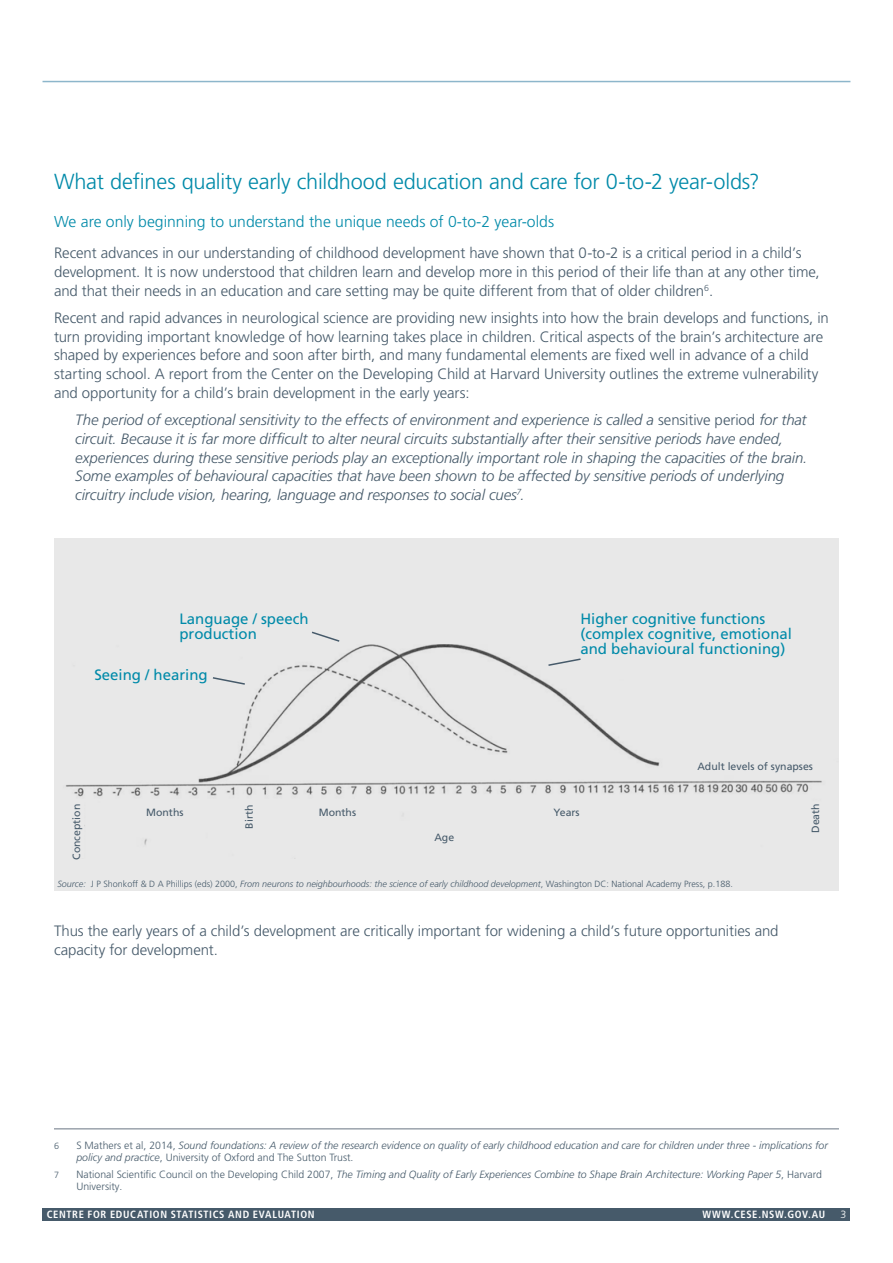
<style>
.page{position:relative;width:893px;height:1263px;background:#fff}
.page>*{position:absolute;margin:0;border:0;box-sizing:border-box;transform-origin:0 0}
._4_2_Body_copy_head{font:300 21.75px "Frutiger LT Pro";letter-spacing:-.01em;color:#008aa9}
.Headings{font:300 15.75px "Frutiger LT Pro";color:#008aa9}
._4_0_Body_copy{font:300 15px/18.8px "Frutiger LT Pro";letter-spacing:-.005em;color:#465a6a}
._4_0_Body_copy-2{font:italic 300 15px/18.8px "Frutiger LT Pro";letter-spacing:-.005em;color:#465a6a}
._4_3_Body_copy_sub_h{font:15px/15px "Frutiger LT Pro";color:#008aa9}
.Footnote_text{font:italic 300 10.5px/12px "Frutiger LT Pro";color:#465a6a}
._4_3_Body_copy_sub_h-2{font:10.5px "Frutiger LT Pro";color:#465a6a}
._5_0_Footer_with_pag{font:700 condensed 10.5px "Frutiger LT Pro";letter-spacing:.06em;color:#fff}
._5_0_Footer_with_pag-2{font:300 10.5px "Frutiger LT Pro";color:#fff}
._4_3_Body_copy_sub_h-3{font:italic 300 9px "Frutiger LT Pro";color:#465a6a}
.Footnote_text-2{font:300 9px "Frutiger LT Pro";color:#465a6a}
.s1{font-style:normal}
</style>
<div class="page">
<div style="left:43px;top:1208px;width:807px;height:12px;background:#465a6a"></div>
<hr style="left:43px;top:81px;width:807px;height:1px;background:#8db6cb">
<hr style="left:54px;top:1128px;width:785px;height:1px;background:#697482">
<div style="left:54px;top:539px;width:785px;height:352px;background:#e8e8e8"></div>
<img style="left:65px;top:644px;width:757px;height:201px">
<svg style="left:211px;top:676px;width:36px;height:10px"></svg>
<svg style="left:312px;top:631px;width:28px;height:11px"></svg>
<svg style="left:547px;top:657px;width:35px;height:10px"></svg>
<p class="_4_2_Body_copy_head" style="left:54px;top:168px;width:707px">What defines quality early childhood education and care for 0-to-2 year-olds?</p>
<p class="Headings" style="left:54px;top:212px;width:502px">We are only beginning to understand the unique needs of 0-to-2 year-olds</p>
<p class="_4_0_Body_copy" style="left:54px;top:244px;width:767px">Recent advances in our understanding of childhood development have shown that 0-to-2 is a critical period in a child’s development. It is now understood that children learn and develop more in this period of their life than at any other time, and that their needs in an education and care setting may be quite different from that of older children<sup>6</sup>.</p>
<p class="_4_0_Body_copy" style="left:54px;top:308px;width:776px">Recent and rapid advances in neurological science are providing new insights into how the brain develops and functions, in turn providing important knowledge of how learning takes place in children. Critical aspects of the brain’s architecture are shaped by experiences before and soon after birth, and many fundamental elements are fixed well in advance of a child starting school. A report from the Center on the Developing Child at Harvard University outlines the extreme vulnerability and opportunity for a child’s brain development in the early years:</p>
<p class="_4_0_Body_copy-2" style="left:75px;top:411px;width:734px">The period of exceptional sensitivity to the effects of environment and experience is called a <span class="s1">sensitive period</span> for that circuit. Because it is far more difficult to alter neural circuits substantially after their sensitive periods have ended, experiences during these sensitive periods play an exceptionally important role in shaping the capacities of the brain.<br>Some examples of behavioural capacities that have been shown to be affected by sensitive periods of underlying circuitry include vision, hearing, language and responses to social cues<sup>7</sup>.</p>
<p class="_4_3_Body_copy_sub_h" style="left:179px;top:612px;width:131px">Language / speech production</p>
<p class="_4_3_Body_copy_sub_h" style="left:580px;top:612px;width:213px">Higher cognitive functions (complex cognitive, emotional and behavioural functioning)</p>
<p class="_4_3_Body_copy_sub_h" style="left:94px;top:668px;width:115px">Seeing / hearing</p>
<p class="_4_3_Body_copy_sub_h-2" style="left:697px;top:760px;width:117px">Adult levels of synapses</p>
<p class="_4_3_Body_copy_sub_h-2" style="left:70px;top:860px;width:57px;rotate:-90deg">Conception</p>
<p class="_4_3_Body_copy_sub_h-2" style="left:243px;top:829px;width:25px;rotate:-90deg">Birth</p>
<p class="_4_3_Body_copy_sub_h-2" style="left:809px;top:833px;width:31px;rotate:-90deg">Death</p>
<p class="_4_3_Body_copy_sub_h-2" style="left:146px;top:806px;width:39px">Months</p>
<p class="_4_3_Body_copy_sub_h-2" style="left:319px;top:806px;width:39px">Months</p>
<p class="_4_3_Body_copy_sub_h-2" style="left:554px;top:806px;width:28px">Years</p>
<p class="_4_3_Body_copy_sub_h-2" style="left:434px;top:831px;width:21px">Age</p>
<p class="_4_3_Body_copy_sub_h-3" style="left:57px;top:878px;width:677px">Source: <span class="s1">J P Shonkoff &amp; D A Phillips (eds) 2000,</span> From neurons to neighbourhoods: the science of early childhood development<span class="s1">, Washington DC: National Academy Press, p.188.</span></p>
<p class="_4_0_Body_copy" style="left:54px;top:922px;width:726px">Thus the early years of a child’s development are critically important for widening a child’s future opportunities and capacity for development.</p>
<p class="Footnote_text-2" style="left:54px;top:1141px;width:7px">6</p>
<p class="Footnote_text" style="left:76px;top:1140px;width:753px"><span class="s1">S Mathers et al, 2014,</span> Sound foundations: A review of the research evidence on quality of early childhood education and care for children under three - implications for policy and practice<span class="s1">, University of Oxford and The Sutton Trust.</span></p>
<p class="Footnote_text-2" style="left:54px;top:1169px;width:7px">7</p>
<p class="Footnote_text" style="left:76px;top:1168px;width:747px"><span class="s1">National Scientific Council on the Developing Child 2007,</span> The Timing and Quality of Early Experiences Combine to Shape Brain Architecture: Working Paper 5<span class="s1">, Harvard<br>University.</span></p>
<p class="_5_0_Footer_with_pag" style="left:47px;top:1208px;width:269px">CENTRE FOR EDUCATION STATISTICS AND EVALUATION</p>
<p class="_5_0_Footer_with_pag" style="left:702px;top:1208px;width:124px">WWW.CESE.NSW.GOV.AU</p>
<p class="_5_0_Footer_with_pag-2" style="left:840px;top:1208px;width:7px">3</p>
</div>
